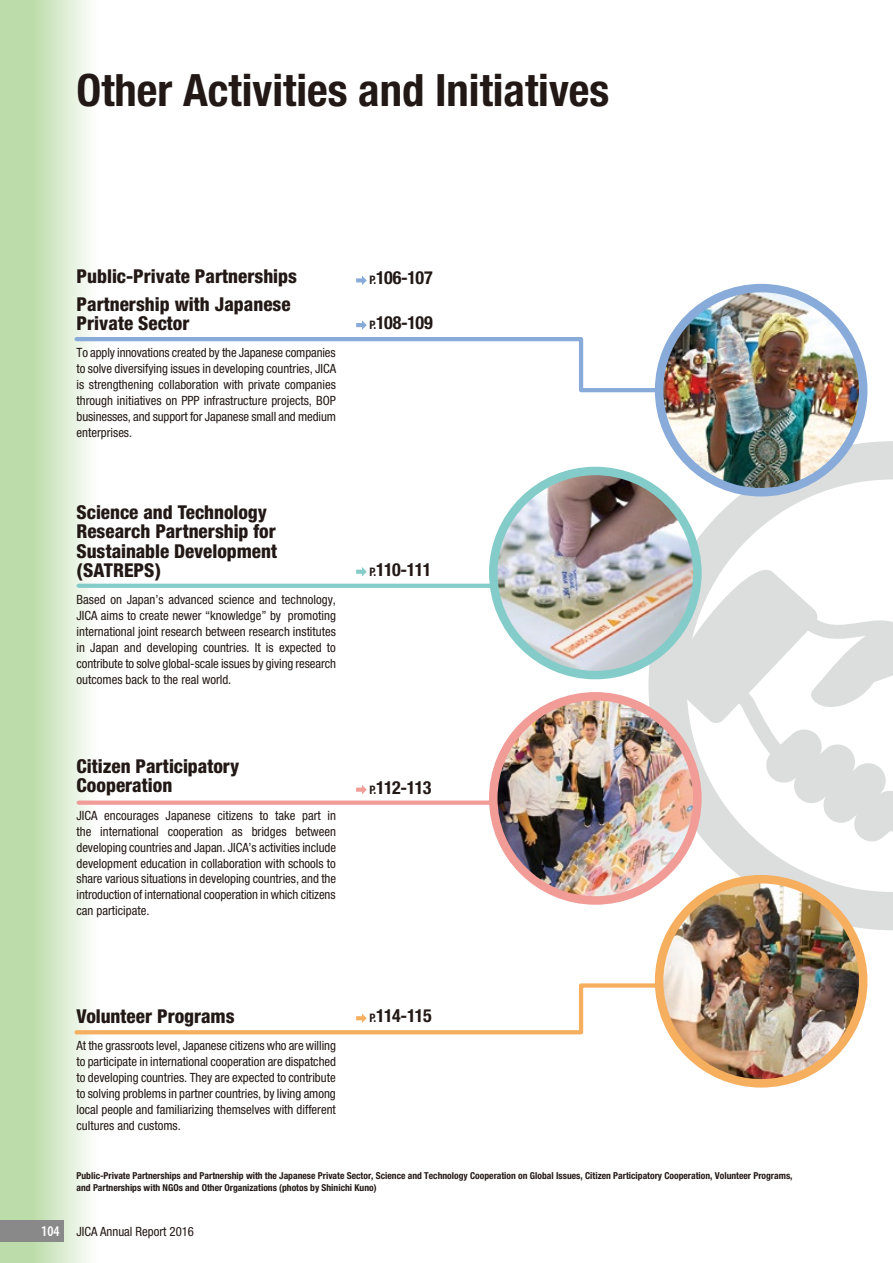
<style>
.page{position:relative;width:893px;height:1263px;background:#fff}
.page>*{position:absolute;margin:0;border:0;box-sizing:border-box;transform-origin:0 0}
.t1{font:700 condensed 44.7px "Helvetica Neue";color:#221815}
.t2{font:800 condensed 19.2px/19.2px "Helvetica Neue";color:#221815}
.t3{font:700 condensed 18px "Helvetica Neue";letter-spacing:-.035em;color:#221815}
.t4{font:condensed 12.75px/15.9px "Helvetica Neue";color:#221815;text-align:justify}
.t5{font:700 condensed 9.6px/11.7px "Helvetica Neue";color:#221815}
.s1{font-size:11.7px}
.s2{font-family:"Myriad Pro";font-weight:600;font-size:14.85px;color:#fff}
</style>
<div class="page">
<svg style="left:648px;top:441px;width:245px;height:489px"></svg>
<svg style="left:0;top:0;width:98px;height:1263px;background:#d1e7c5"></svg>
<hr style="left:79px;top:584px;width:497px;height:4px;background:#84ccc9">
<div style="left:79px;top:800px;width:497px;height:5px;background:#f19c97"></div>
<svg style="left:660px;top:553px;width:233px;height:290px"></svg>
<img style="left:659px;top:288px;width:204px;height:204px;border-radius:102px">
<div style="left:655px;top:284px;width:212px;height:212px;border:9px solid #88abda;border-radius:50%"></div>
<img style="left:493px;top:471px;width:204px;height:204px;border-radius:102px">
<div style="left:489px;top:467px;width:213px;height:212px;border:9px solid #84ccc9;border-radius:50%"></div>
<img style="left:493px;top:696px;width:204px;height:204px">
<div style="left:489px;top:692px;width:213px;height:213px;border:9px solid #f19c97;border-radius:50%"></div>
<img style="left:659px;top:879px;width:204px;height:204px;border-radius:102px">
<div style="left:655px;top:875px;width:212px;height:212px;border:9px solid #f6ae5f;border-radius:50%"></div>
<svg style="left:356px;top:276px;width:11px;height:9px"></svg>
<svg style="left:72px;top:320px;width:670px;height:74px"></svg>
<svg style="left:356px;top:567px;width:11px;height:9px"></svg>
<svg style="left:356px;top:785px;width:11px;height:9px"></svg>
<svg style="left:72px;top:981px;width:670px;height:55px"></svg>
<div style="left:0;top:1220px;width:64px;height:22px;background:#898989"></div>
<h1 class="t1" style="left:77px;top:63px;width:534px">Other Activities and Initiatives</h1>
<h2 class="t2" style="left:77px;top:262px;width:222px;line-height:27.6px">Public-Private Partnerships<br>Partnership with Japanese</h2>
<h2 class="t2" style="left:77px;top:313px;width:115px">Private Sector</h2>
<p class="t4" style="left:77px;top:345px;width:261px">To apply innovations created by the Japanese companies to solve diversifying issues in developing countries, JICA is strengthening collaboration with private companies through initiatives on PPP infrastructure projects, BOP businesses, and support for Japanese small and medium enterprises.</p>
<h2 class="t2" style="left:77px;top:502px;width:202px">Science and Technology<br>Research Partnership for<br>Sustainable Development (SATREPS)</h2>
<p class="t4" style="left:77px;top:591px;width:261px">Based on Japan’s advanced science and technology, JICA aims to create newer “knowledge” by promoting international joint research between research institutes in Japan and developing countries. It is expected to contribute to solve global-scale issues by giving research outcomes back to the real world.</p>
<h2 class="t2" style="left:77px;top:756px;width:164px">Citizen Participatory<br>Cooperation</h2>
<p class="t4" style="left:77px;top:807px;width:261px">JICA encourages Japanese citizens to take part in the international cooperation as bridges between developing countries and Japan. JICA’s activities include development education in collaboration with schools to share various situations in developing countries, and the introduction of international cooperation in which citizens can participate.</p>
<h3 class="t3" style="left:369px;top:267px;width:65px"><span class="s1">P.</span>106-107</h3>
<h3 class="t3" style="left:369px;top:312px;width:65px"><span class="s1">P.</span>108-109</h3>
<h3 class="t3" style="left:369px;top:558px;width:64px"><span class="s1">P.</span>110-111</h3>
<h3 class="t3" style="left:369px;top:776px;width:64px"><span class="s1">P.</span>112-113</h3>
<h2 class="t2" style="left:77px;top:1006px;width:160px">Volunteer Programs</h2>
<p class="t4" style="left:77px;top:1038px;width:261px">At the grassroots level, Japanese citizens who are willing to participate in international cooperation are dispatched to developing countries. They are expected to contribute to solving problems in partner countries, by living among local people and familiarizing themselves with different cultures and customs.</p>
<h3 class="t3" style="left:369px;top:1005px;width:64px"><span class="s1">P.</span>114-115</h3>
<p class="t5" style="left:77px;top:1169px;width:717px">Public-Private Partnerships and Partnership with the Japanese Private Sector, Science and Technology Cooperation on Global Issues, Citizen Participatory Cooperation, Volunteer Programs, and Partnerships with NGOs and Other Organizations (photos by Shinichi Kuno)</p>
<p class="t4" style="left:41px;top:1223px;width:154px"><span class="s2">104</span> JICA Annual Report 2016</p>
</div>
